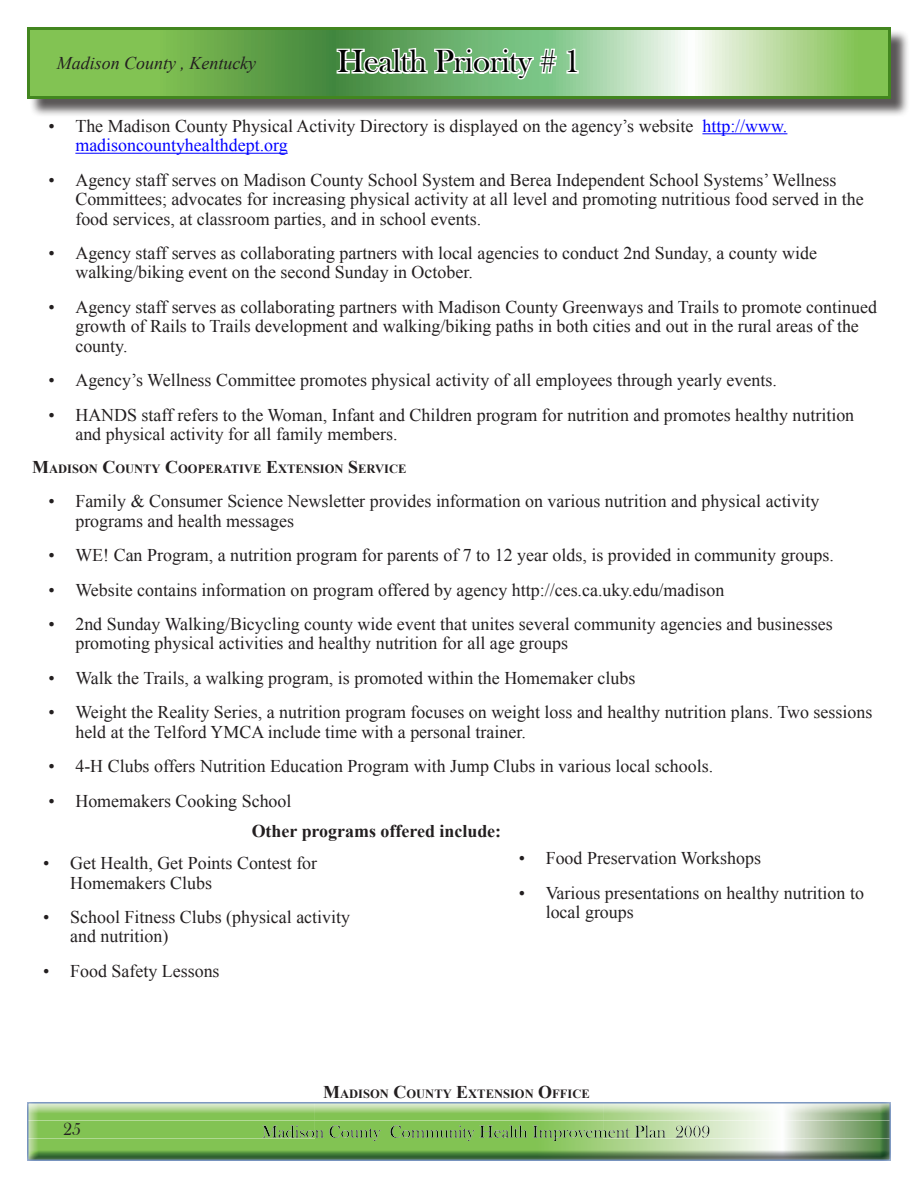
<style>
.page{position:relative;width:918px;height:1188px;background:#fff}
.page>*{position:absolute;margin:0;border:0;box-sizing:border-box;transform-origin:0 0}
.top_banner{font:32.85px "Bask Old Face";color:#000}
.t1{font:18px/19.5px "Times New Roman";color:#231f20}
.bullet_list{font:700 18px "Times New Roman";color:#231f20}
.t2{font:italic 18px "Times New Roman";color:#231f20}
.t3{font:18px "Bask Old Face";color:#231f20}
.photo_caption{font:700 12.6px "Times New Roman";color:#231f20}
.s1{color:#00f}
.s2{font-size:18px}
</style>
<div class="page">
<div style="left:25px;top:1101px;width:869px;height:62px;background:#fff;opacity:.75"></div>
<div style="left:29px;top:29px;width:880px;height:89px;background:#231f20;opacity:.75"></div>
<svg style="left:31px;top:31px;width:856px;height:64px;background:#8fc37a"></svg>
<div style="left:27px;top:27px;width:864px;height:72px;border:3px solid #42861f"></div>
<hr style="left:702px;top:133px;width:85px;height:1px;background:#00f">
<hr style="left:75px;top:153px;width:213px;height:1px;background:#00f">
<svg style="left:335px;top:46px;width:224px;height:36px"></svg>
<svg style="left:565px;top:46px;width:15px;height:29px"></svg>
<p class="t2" style="left:57px;top:51px;width:201px">Madison County , Kentucky</p>
<p class="top_banner" style="left:337px;top:43px;width:245px">Health Priority # 1</p>
<p class="t1" style="left:75px;top:116px;width:714px;text-indent:-27px">• The Madison County Physical Activity Directory is displayed on the agency’s website <span class="s1">http://www. madisoncountyhealthdept.org</span></p>
<p class="t1" style="left:75px;top:170px;width:790px;text-indent:-27px">• Agency staff serves on Madison County School System and Berea Independent School Systems’ Wellness<br>Committees; advocates for increasing physical activity at all level and promoting nutritious food served in the food services, at classroom parties, and in school events.</p>
<p class="t1" style="left:75px;top:243px;width:743px;text-indent:-27px">• Agency staff serves as collaborating partners with local agencies to conduct 2nd Sunday, a county wide walking/biking event on the second Sunday in October.</p>
<p class="t1" style="left:75px;top:297px;width:803px;text-indent:-27px">• Agency staff serves as collaborating partners with Madison County Greenways and Trails to promote continued growth of Rails to Trails development and walking/biking paths in both cities and out in the rural areas of the county.</p>
<p class="t1" style="left:48px;top:370px;width:730px">• Agency’s Wellness Committee promotes physical activity of all employees through yearly events.</p>
<p class="t1" style="left:75px;top:405px;width:780px;text-indent:-27px">• HANDS staff refers to the Woman, Infant and Children program for nutrition and promotes healthy nutrition and physical activity for all family members.</p>
<p class="photo_caption" style="left:32px;top:460px;width:376px"><span class="s2">M</span>ADISON <span class="s2">C</span>OUNTY <span class="s2">C</span>OOPERATIVE <span class="s2">E</span>XTENSION <span class="s2">S</span>ERVICE</p>
<p class="t1" style="left:75px;top:491px;width:746px;text-indent:-27px">• Family &amp; Consumer Science Newsletter provides information on various nutrition and physical activity programs and health messages</p>
<p class="t1" style="left:48px;top:545px;width:787px">• WE! Can Program, a nutrition program for parents of 7 to 12 year olds, is provided in community groups.</p>
<p class="t1" style="left:48px;top:580px;width:678px">• Website contains information on program offered by agency http://ces.ca.uky.edu/madison</p>
<p class="t1" style="left:75px;top:614px;width:759px;text-indent:-27px">• 2nd Sunday Walking/Bicycling county wide event that unites several community agencies and businesses promoting physical activities and healthy nutrition for all age groups</p>
<p class="t1" style="left:48px;top:668px;width:588px">• Walk the Trails, a walking program, is promoted within the Homemaker clubs</p>
<p class="t1" style="left:75px;top:702px;width:798px;text-indent:-27px">• Weight the Reality Series, a nutrition program focuses on weight loss and healthy nutrition plans. Two sessions held at the Telford YMCA include time with a personal trainer.</p>
<p class="t1" style="left:48px;top:756px;width:666px">• 4-H Clubs offers Nutrition Education Program with Jump Clubs in various local schools.</p>
<p class="t1" style="left:48px;top:791px;width:245px">• Homemakers Cooking School</p>
<p class="bullet_list" style="left:252px;top:819px;width:251px">Other programs offered include:</p>
<p class="t1" style="left:70px;top:853px;width:249px;text-indent:-27px">• Get Health, Get Points Contest for<br>Homemakers Clubs</p>
<p class="t1" style="left:70px;top:907px;width:281px;text-indent:-27px">• School Fitness Clubs (physical activity and nutrition)</p>
<p class="t1" style="left:43px;top:961px;width:178px">• Food Safety Lessons</p>
<p class="t1" style="left:519px;top:848px;width:244px">• Food Preservation Workshops</p>
<p class="t1" style="left:546px;top:883px;width:320px;text-indent:-27px">• Various presentations on healthy nutrition to local groups</p>
<p class="t3" style="left:63px;top:1119px;width:19px">25</p>
<p class="photo_caption" style="left:323px;top:1085px;width:268px"><span class="s2">M</span>ADISON <span class="s2">C</span>OUNTY <span class="s2">E</span>XTENSION <span class="s2">O</span>FFICE</p>
</div>
